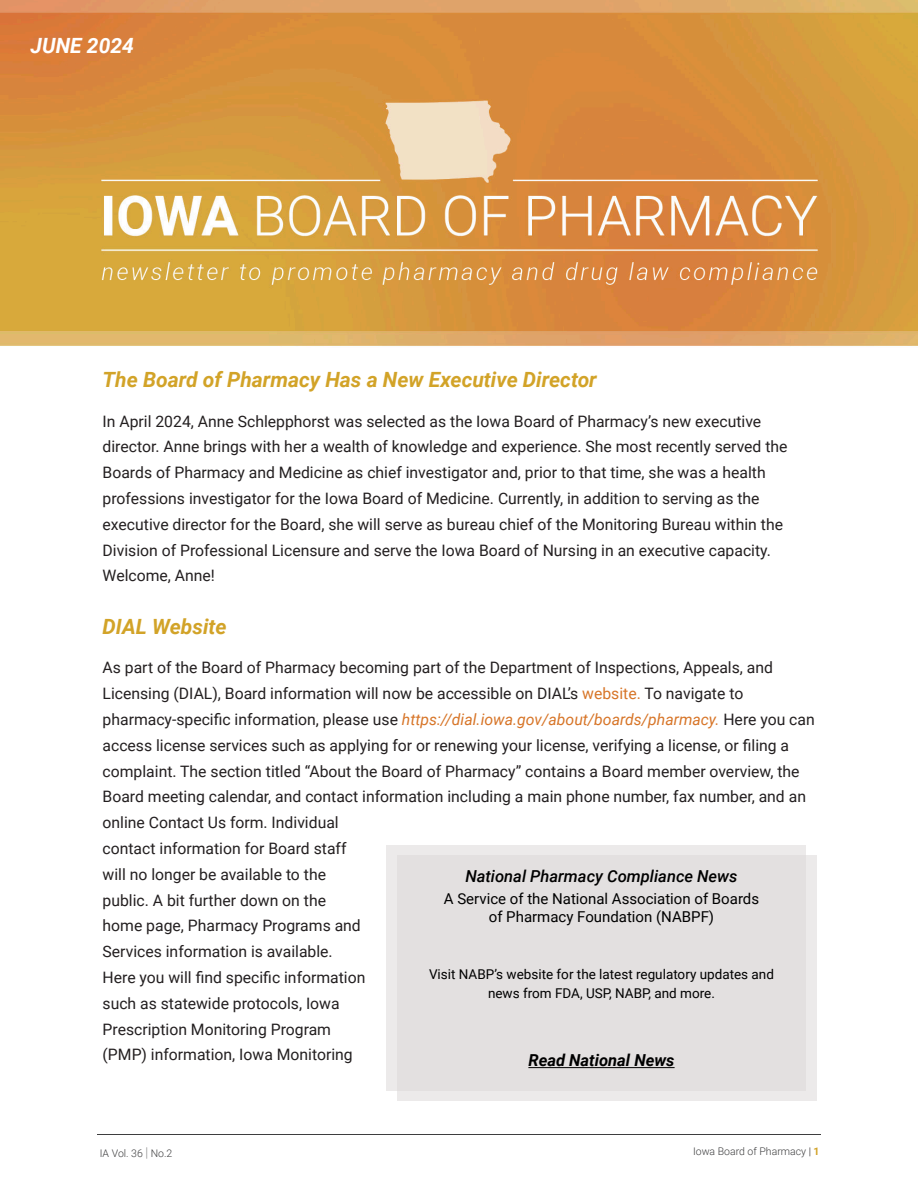
<style>
.page{position:relative;width:918px;height:1188px;background:#fff}
.page>*{position:absolute;margin:0;border:0;box-sizing:border-box;transform-origin:0 0}
.Header_1{font:italic 700 21px "Roboto";color:#d2a328}
.Header_1-2{font:italic 700 21px "Roboto";color:#fff}
.Header_2{font:italic 500 16.5px "Roboto";color:#000}
.Highlight_-_Yellow{font:italic 700 16.5px "Roboto";color:#000}
.Paragraph{font:15.75px/25.8px "Roboto";color:#231f20}
.Header_2-2{font:15px/18.6px "Roboto";color:#000;text-align:center}
.Highlight_-_Yellow-2{font:13.5px/18.6px "Roboto";color:#000;text-align:center}
.t1{font:300 10.5px "Roboto";color:#3e3e3f}
.s1{color:#d77528}
.s2{font-style:italic;color:#d77528}
.s3{font-weight:100;font-size:13.5px}
.s4{color:#231f20}
.s5{font-weight:700;color:#d2a328}
</style>
<div class="page">
<hr style="left:97px;top:1135px;width:724px;height:1px;background:#3e3e3f">
<img style="left:0;top:0;width:918px;height:346px">
<div style="left:387px;top:846px;width:419px;height:245px;background:#eceaea"></div>
<div style="left:397px;top:855px;width:419px;height:246px;background:#e3e0e0"></div>
<hr style="left:528px;top:1067px;width:147px;height:1px;background:#000">
<p class="Header_1-2" style="left:31px;top:31px;width:105px">JUNE 2024</p>
<p class="Header_1" style="left:103px;top:365px;width:496px">The Board of Pharmacy Has a New Executive Director</p>
<p class="Paragraph" style="left:103px;top:407px;width:686px">In April 2024, Anne Schlepphorst was selected as the Iowa Board of Pharmacy’s new executive director. Anne brings with her a wealth of knowledge and experience. She most recently served the Boards of Pharmacy and Medicine as chief investigator and, prior to that time, she was a health professions investigator for the Iowa Board of Medicine. Currently, in addition to serving as the executive director for the Board, she will serve as bureau chief of the Monitoring Bureau within the Division of Professional Licensure and serve the Iowa Board of Nursing in an executive capacity.<br>Welcome, Anne!</p>
<p class="Header_1" style="left:103px;top:612px;width:126px">DIAL Website</p>
<p class="Paragraph" style="left:103px;top:654px;width:714px">As part of the Board of Pharmacy becoming part of the Department of Inspections, Appeals, and Licensing (DIAL), Board information will now be accessible on DIAL’s <span class="s1">website.</span> To navigate to pharmacy-specific information, please use <span class="s2">https://dial.iowa.gov/about/boards/pharmacy.</span> Here you can access license services such as applying for or renewing your license, verifying a license, or filing a complaint. The section titled “About the Board of Pharmacy” contains a Board member overview, the Board meeting calendar, and contact information including a main phone number, fax number, and an online Contact Us form. Individual<br>contact information for Board staff<br>will no longer be available to the<br>public. A bit further down on the<br>home page, Pharmacy Programs and<br>Services information is available.<br>Here you will find specific information<br>such as statewide protocols, Iowa<br>Prescription Monitoring Program<br>(PMP) information, Iowa Monitoring</p>
<p class="Header_2" style="left:465px;top:865px;width:274px">National Pharmacy Compliance News</p>
<p class="Header_2-2" style="left:444px;top:888px;width:317px">A Service of the National Association of Boards of Pharmacy Foundation (NABPF)</p>
<p class="Highlight_-_Yellow-2" style="left:429px;top:965px;width:347px">Visit NABP’s website for the latest regulatory updates and news from FDA, USP, NABP, and more.</p>
<p class="Highlight_-_Yellow" style="left:528px;top:1049px;width:148px">Read National News</p>
<p class="t1" style="left:100px;top:1146px;width:74px">IA Vol. 36 <span class="s3">|</span> No.2</p>
<p class="t1" style="left:693px;top:1144px;width:128px">Iowa Board of Pharmacy <span class="s4">|</span> <span class="s5">1</span></p>
</div>
